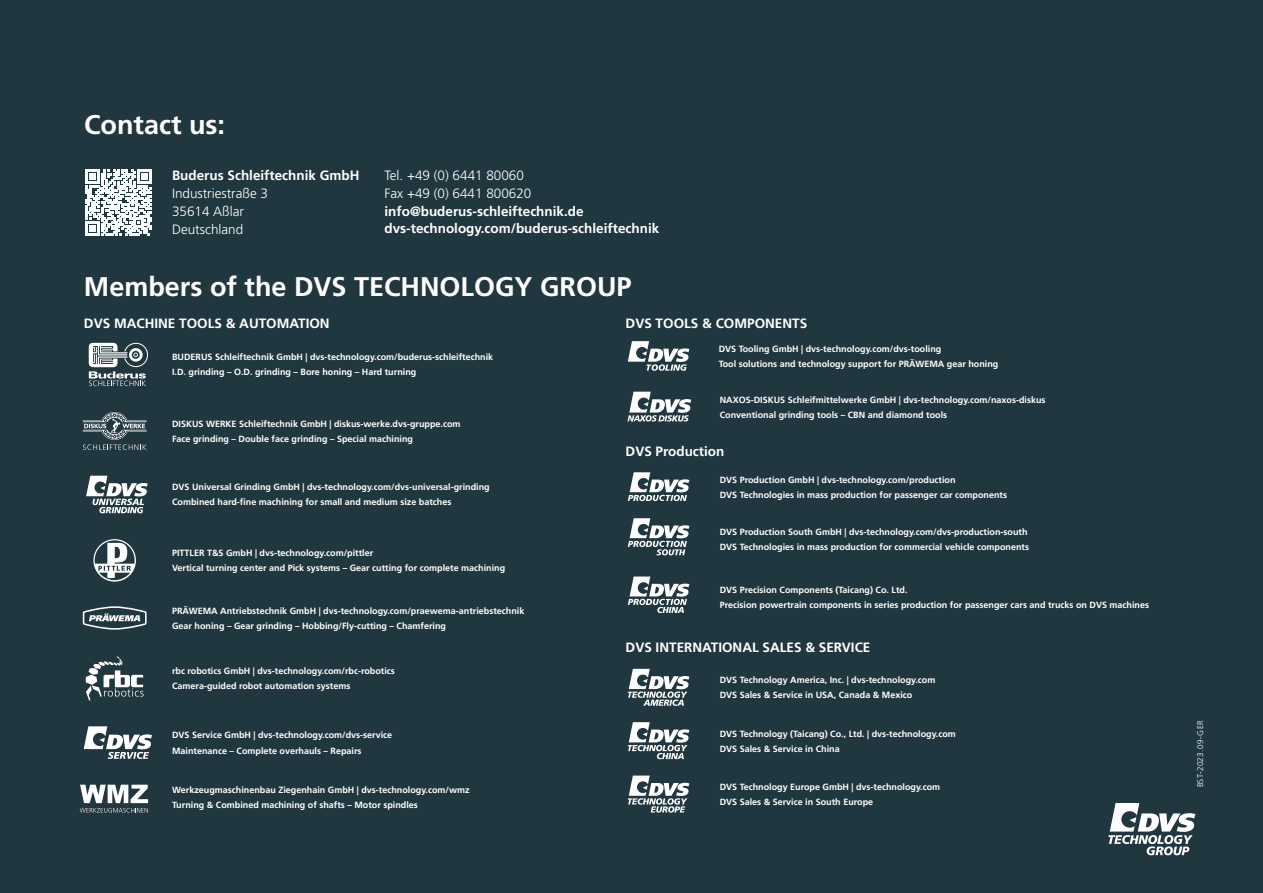
<style>
.page{position:relative;width:1263px;height:893px;background:#21373f}
.page>*{position:absolute;margin:0;border:0;box-sizing:border-box;transform-origin:0 0}
.t1{font:700 27px "Frutiger LT Std";color:#fff}
.t2{font:700 13.5px/16.2px "Frutiger LT Std";color:#fff}
.t3{font:300 13.5px/18px "Frutiger LT Std";color:#fff}
.t4{font:700 9px/15px "Frutiger LT Std";color:#fff}
.t5{font:300 8.25px "Frutiger LT Std";letter-spacing:.03em;color:#fff}
</style>
<div class="page">
<svg style="left:1108px;top:803px;width:87px;height:52px"></svg>
<svg style="left:85px;top:170px;width:66px;height:66px"></svg>
<svg style="left:89px;top:343px;width:59px;height:43px"></svg>
<svg style="left:93px;top:539px;width:43px;height:43px"></svg>
<svg style="left:86px;top:656px;width:58px;height:44px"></svg>
<svg style="left:83px;top:606px;width:64px;height:24px"></svg>
<svg style="left:84px;top:726px;width:68px;height:33px"></svg>
<svg style="left:80px;top:785px;width:68px;height:28px"></svg>
<svg style="left:83px;top:412px;width:64px;height:38px"></svg>
<svg style="left:86px;top:476px;width:62px;height:37px"></svg>
<svg style="left:627px;top:392px;width:64px;height:29px"></svg>
<svg style="left:628px;top:341px;width:61px;height:30px"></svg>
<svg style="left:628px;top:472px;width:61px;height:29px"></svg>
<svg style="left:628px;top:518px;width:61px;height:37px"></svg>
<svg style="left:628px;top:576px;width:61px;height:37px"></svg>
<svg style="left:628px;top:669px;width:61px;height:37px"></svg>
<svg style="left:628px;top:722px;width:61px;height:37px"></svg>
<svg style="left:628px;top:776px;width:61px;height:37px"></svg>
<h1 class="t1" style="left:84px;top:108px;width:142px">Contact us:</h1>
<h2 class="t2" style="left:172px;top:168px;width:189px">Buderus Schleiftechnik GmbH</h2>
<h2 class="t3" style="left:172px;top:185px;width:98px">Industriestraße 3<br>35614 Aßlar<br>Deutschland</h2>
<h2 class="t3" style="left:384px;top:167px;width:148px">Tel. +49 (0) 6441 80060<br>Fax +49 (0) 6441 800620</h2>
<h2 class="t2" style="left:384px;top:204px;width:276px">info@buderus-schleiftechnik.de dvs-technology.com/buderus-schleiftechnik</h2>
<h1 class="t1" style="left:84px;top:270px;width:549px">Members of the DVS TECHNOLOGY GROUP</h1>
<h2 class="t2" style="left:84px;top:315px;width:247px">DVS MACHINE TOOLS &amp; AUTOMATION</h2>
<p class="t4" style="left:172px;top:350px;width:323px">BUDERUS Schleiftechnik GmbH | dvs-technology.com/buderus-schleiftechnik<br>I.D. grinding – O.D. grinding – Bore honing – Hard turning</p>
<h2 class="t2" style="left:626px;top:315px;width:183px">DVS TOOLS &amp; COMPONENTS</h2>
<p class="t4" style="left:719px;top:341px;width:281px">DVS Tooling GmbH | dvs-technology.com/dvs-tooling<br>Tool solutions and technology support for PRÄWEMA gear honing</p>
<p class="t4" style="left:172px;top:416px;width:290px">DISKUS WERKE Schleiftechnik GmbH | diskus-werke.dvs-gruppe.com<br>Face grinding – Double face grinding – Special machining</p>
<p class="t4" style="left:172px;top:480px;width:319px">DVS Universal Grinding GmbH | dvs-technology.com/dvs-universal-grinding<br>Combined hard-fine machining for small and medium size batches</p>
<p class="t4" style="left:172px;top:546px;width:335px">PITTLER T&amp;S GmbH | dvs-technology.com/pittler<br>Vertical turning center and Pick systems – Gear cutting for complete machining</p>
<p class="t4" style="left:172px;top:603px;width:354px">PRÄWEMA Antriebstechnik GmbH | dvs-technology.com/praewema-antriebstechnik<br>Gear honing – Gear grinding – Hobbing/Fly-cutting – Chamfering</p>
<p class="t4" style="left:172px;top:664px;width:224px">rbc robotics GmbH | dvs-technology.com/rbc-robotics<br>Camera-guided robot automation systems</p>
<p class="t4" style="left:172px;top:728px;width:222px">DVS Service GmbH | dvs-technology.com/dvs-service<br>Maintenance – Complete overhauls – Repairs</p>
<p class="t4" style="left:172px;top:783px;width:299px">Werkzeugmaschinenbau Ziegenhain GmbH | dvs-technology.com/wmz<br>Turning &amp; Combined machining of shafts – Motor spindles</p>
<p class="t4" style="left:720px;top:392px;width:327px">NAXOS-DISKUS Schleifmittelwerke GmbH | dvs-technology.com/naxos-diskus<br>Conventional grinding tools – CBN and diamond tools</p>
<h2 class="t2" style="left:626px;top:443px;width:100px">DVS Production</h2>
<p class="t4" style="left:720px;top:472px;width:289px">DVS Production GmbH | dvs-technology.com/production<br>DVS Technologies in mass production for passenger car components</p>
<p class="t4" style="left:720px;top:524px;width:311px">DVS Production South GmbH | dvs-technology.com/dvs-production-south<br>DVS Technologies in mass production for commercial vehicle components</p>
<p class="t4" style="left:720px;top:583px;width:431px">DVS Precision Components (Taicang) Co. Ltd.<br>Precision powertrain components in series production for passenger cars and trucks on DVS machines</p>
<h2 class="t2" style="left:626px;top:640px;width:246px">DVS INTERNATIONAL SALES &amp; SERVICE</h2>
<p class="t4" style="left:720px;top:673px;width:217px">DVS Technology America, Inc. | dvs-technology.com<br>DVS Sales &amp; Service in USA, Canada &amp; Mexico</p>
<p class="t4" style="left:720px;top:726px;width:238px">DVS Technology (Taicang) Co., Ltd. | dvs-technology.com<br>DVS Sales &amp; Service in China</p>
<p class="t4" style="left:720px;top:779px;width:222px">DVS Technology Europe GmbH | dvs-technology.com<br>DVS Sales &amp; Service in South Europe</p>
<p class="t5" style="left:1196px;top:787px;width:68px;rotate:-90deg">BST-2023.09-GER</p>
</div>
